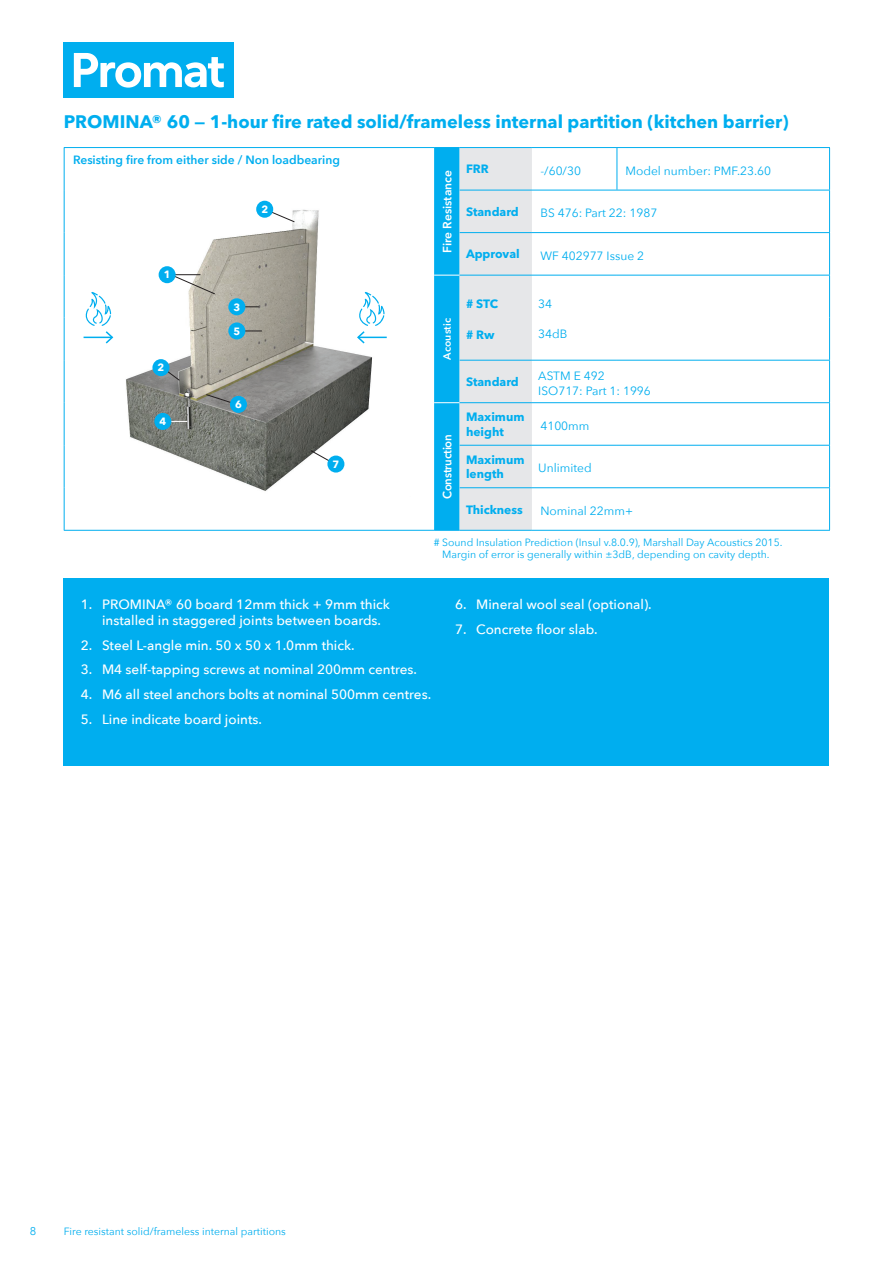
<style>
.page{position:relative;width:893px;height:1263px;background:#fff}
.page>*{position:absolute;margin:0;border:0;box-sizing:border-box;transform-origin:0 0}
.t1{font:700 18px "Avenir Next W1 G";color:#00aeef}
.t2{font:500 13.5px/16.2px "Avenir Next";color:#fff}
.t3{font:12px/14.4px "Avenir Next";color:#00aeef}
.t4{font:700 12px/14.4px "Avenir Next W1 G";color:#00aeef}
.t5{font:600 12px "Avenir Next";color:#00aeef}
.t6{font:600 12px "Avenir Next W1 G";color:#fff}
.t7{font:600 12px "Avenir Next W1 G";letter-spacing:-.02em;color:#fff;scale:.95 1}
.t8{font:11.25px "Avenir Next";color:#00aeef}
.t9{font:10.5px/12.6px "Avenir Next";color:#00aeef;text-align:center}
.t10{font:600 10.5px "Avenir Next W1 G";color:#fff}
.t11{font:700 10.5px "Avenir Next W1 G";color:#fff}
</style>
<div class="page">
<div style="left:64px;top:43px;width:170px;height:55px;background:#00aeef"></div>
<svg style="left:74px;top:53px;width:150px;height:35px"></svg>
<hr style="left:617px;top:148px;width:1px;height:42px;background:#00aeef">
<hr style="left:829px;top:275px;width:1px;height:43px;background:#00aeef">
<hr style="left:829px;top:318px;width:1px;height:42px;background:#00aeef">
<hr style="left:829px;top:361px;width:1px;height:41px;background:#00aeef">
<hr style="left:829px;top:446px;width:1px;height:41px;background:#00aeef">
<hr style="left:532px;top:190px;width:85px;height:1px;background:#00aeef">
<hr style="left:617px;top:190px;width:213px;height:1px;background:#00aeef">
<hr style="left:532px;top:232px;width:85px;height:1px;background:#00aeef">
<hr style="left:617px;top:232px;width:213px;height:1px;background:#00aeef">
<hr style="left:532px;top:275px;width:85px;height:1px;background:#00aeef">
<hr style="left:617px;top:275px;width:213px;height:1px;background:#00aeef">
<hr style="left:532px;top:360px;width:85px;height:1px;background:#00aeef">
<hr style="left:617px;top:360px;width:213px;height:1px;background:#00aeef">
<hr style="left:532px;top:402px;width:85px;height:1px;background:#00aeef">
<hr style="left:617px;top:402px;width:213px;height:1px;background:#00aeef">
<hr style="left:532px;top:445px;width:85px;height:1px;background:#00aeef">
<hr style="left:617px;top:445px;width:213px;height:1px;background:#00aeef">
<hr style="left:532px;top:487px;width:85px;height:1px;background:#00aeef">
<hr style="left:617px;top:487px;width:213px;height:1px;background:#00aeef">
<hr style="left:64px;top:147px;width:370px;height:1px;background:#00aeef">
<hr style="left:64px;top:148px;width:1px;height:42px;background:#00aeef">
<hr style="left:64px;top:190px;width:1px;height:43px;background:#00aeef">
<hr style="left:64px;top:233px;width:1px;height:42px;background:#00aeef">
<hr style="left:64px;top:275px;width:1px;height:43px;background:#00aeef">
<hr style="left:64px;top:318px;width:1px;height:42px;background:#00aeef">
<hr style="left:64px;top:360px;width:1px;height:43px;background:#00aeef">
<hr style="left:64px;top:403px;width:1px;height:42px;background:#00aeef">
<hr style="left:64px;top:445px;width:1px;height:43px;background:#00aeef">
<hr style="left:64px;top:488px;width:1px;height:42px;background:#00aeef">
<hr style="left:64px;top:530px;width:370px;height:1px;background:#00aeef">
<hr style="left:532px;top:147px;width:85px;height:1px;background:#00aeef">
<hr style="left:617px;top:147px;width:213px;height:1px;background:#00aeef">
<hr style="left:829px;top:148px;width:1px;height:42px;background:#00aeef">
<hr style="left:829px;top:190px;width:1px;height:42px;background:#00aeef">
<hr style="left:829px;top:233px;width:1px;height:42px;background:#00aeef">
<hr style="left:829px;top:403px;width:1px;height:42px;background:#00aeef">
<hr style="left:829px;top:488px;width:1px;height:42px;background:#00aeef">
<svg style="left:434px;top:147px;width:98px;height:384px;background:#a7d7ea"></svg>
<hr style="left:460px;top:530px;width:72px;height:1px;background:#00aeef">
<hr style="left:532px;top:530px;width:85px;height:1px;background:#00aeef">
<hr style="left:617px;top:530px;width:213px;height:1px;background:#00aeef">
<img style="left:126px;top:204px;width:246px;height:287px">
<div style="left:64px;top:578px;width:765px;height:187px;background:#00aeef"></div>
<svg style="left:356px;top:292px;width:31px;height:53px"></svg>
<svg style="left:84px;top:292px;width:30px;height:52px"></svg>
<svg style="left:245px;top:307px;width:14px;height:1px"></svg>
<svg style="left:264px;top:209px;width:31px;height:13px"></svg>
<svg style="left:245px;top:331px;width:17px;height:1px"></svg>
<svg style="left:171px;top:421px;width:16px;height:1px"></svg>
<svg style="left:162px;top:367px;width:18px;height:14px"></svg>
<svg style="left:167px;top:273px;width:48px;height:21px"></svg>
<svg style="left:311px;top:450px;width:25px;height:15px"></svg>
<svg style="left:206px;top:394px;width:33px;height:11px"></svg>
<div style="left:256px;top:201px;width:17px;height:17px;background:#00aeef;border-radius:50%"></div>
<div style="left:159px;top:266px;width:17px;height:17px;background:#00aeef;border-radius:50%"></div>
<div style="left:228px;top:298px;width:17px;height:17px;background:#00aeef;border-radius:50%"></div>
<div style="left:228px;top:322px;width:17px;height:17px;background:#00aeef;border-radius:50%"></div>
<div style="left:154px;top:413px;width:17px;height:17px;background:#00aeef;border-radius:50%"></div>
<div style="left:152px;top:359px;width:17px;height:17px;background:#00aeef;border-radius:50%"></div>
<div style="left:327px;top:456px;width:17px;height:17px;background:#00aeef;border-radius:50%"></div>
<div style="left:230px;top:396px;width:17px;height:17px;background:#00aeef;border-radius:50%"></div>
<h1 class="t1" style="left:64px;top:111px;width:726px">PROMINA® 60 — 1-hour fire rated solid/frameless internal partition (kitchen barrier)</h1>
<p class="t5" style="left:73px;top:149px;width:268px">Resisting fire from either side / Non loadbearing</p>
<p class="t6" style="left:440px;top:253px;width:84px;rotate:-90deg">Fire Resistance</p>
<p class="t4" style="left:466px;top:162px;width:24px">FRR</p>
<p class="t3" style="left:540px;top:163px;width:42px">-/60/30</p>
<p class="t3" style="left:625px;top:163px;width:147px">Model number: PMF.23.60</p>
<p class="t4" style="left:466px;top:204px;width:54px">Standard</p>
<p class="t3" style="left:540px;top:205px;width:118px">BS 476: Part 22: 1987</p>
<p class="t4" style="left:466px;top:247px;width:55px">Approval</p>
<p class="t3" style="left:540px;top:248px;width:105px">WF 402977 Issue 2</p>
<p class="t11" style="left:261px;top:203px;width:8px">2</p>
<p class="t11" style="left:164px;top:268px;width:8px">1</p>
<p class="t11" style="left:158px;top:361px;width:8px">2</p>
<p class="t11" style="left:160px;top:415px;width:8px">4</p>
<p class="t11" style="left:234px;top:300px;width:8px">3</p>
<p class="t11" style="left:234px;top:325px;width:8px">5</p>
<p class="t11" style="left:235px;top:398px;width:8px">6</p>
<p class="t11" style="left:333px;top:458px;width:8px">7</p>
<p class="t10" style="left:441px;top:359px;width:43px;rotate:-90deg">Acoustic</p>
<p class="t4" style="left:466px;top:297px;width:34px"># STC</p>
<p class="t3" style="left:538px;top:296px;width:15px">34</p>
<p class="t4" style="left:466px;top:328px;width:30px"># Rw</p>
<p class="t3" style="left:538px;top:326px;width:31px">34dB</p>
<p class="t4" style="left:466px;top:374px;width:54px">Standard</p>
<p class="t3" style="left:538px;top:368px;width:114px">ASTM E 492<br>ISO717: Part 1: 1996</p>
<p class="t4" style="left:466px;top:410px;width:60px">Maximum height</p>
<p class="t3" style="left:540px;top:418px;width:51px">4100mm</p>
<p class="t4" style="left:466px;top:452px;width:60px">Maximum length</p>
<p class="t3" style="left:538px;top:461px;width:55px">Unlimited</p>
<p class="t4" style="left:466px;top:502px;width:58px">Thickness</p>
<p class="t3" style="left:540px;top:503px;width:94px">Nominal 22mm+</p>
<p class="t9" style="left:434px;top:535px;width:350px"># Sound Insulation Prediction (Insul v.8.0.9), Marshall Day Acoustics 2015.<br>Margin of error is generally within ±3dB, depending on cavity depth.</p>
<p class="t7" style="left:440px;top:499px;width:70px;rotate:-90deg">Construction</p>
<p class="t2" style="left:102px;top:596px;width:289px;text-indent:-21px">1. PROMINA® 60 board 12mm thick + 9mm thick installed in staggered joints between boards.</p>
<p class="t2" style="left:81px;top:636px;width:275px">2. Steel L-angle min. 50 x 50 x 1.0mm thick.</p>
<p class="t2" style="left:81px;top:661px;width:338px">3. M4 self-tapping screws at nominal 200mm centres.</p>
<p class="t2" style="left:81px;top:686px;width:352px">4. M6 all steel anchors bolts at nominal 500mm centres.</p>
<p class="t2" style="left:81px;top:711px;width:183px">5. Line indicate board joints.</p>
<p class="t2" style="left:455px;top:596px;width:198px">6. Mineral wool seal (optional).</p>
<p class="t2" style="left:455px;top:620px;width:144px">7. Concrete floor slab.</p>
<p class="t8" style="left:30px;top:1222px;width:8px">8</p>
<p class="t9" style="left:64px;top:1225px;width:224px">Fire resistant solid/frameless internal partitions</p>
</div>
